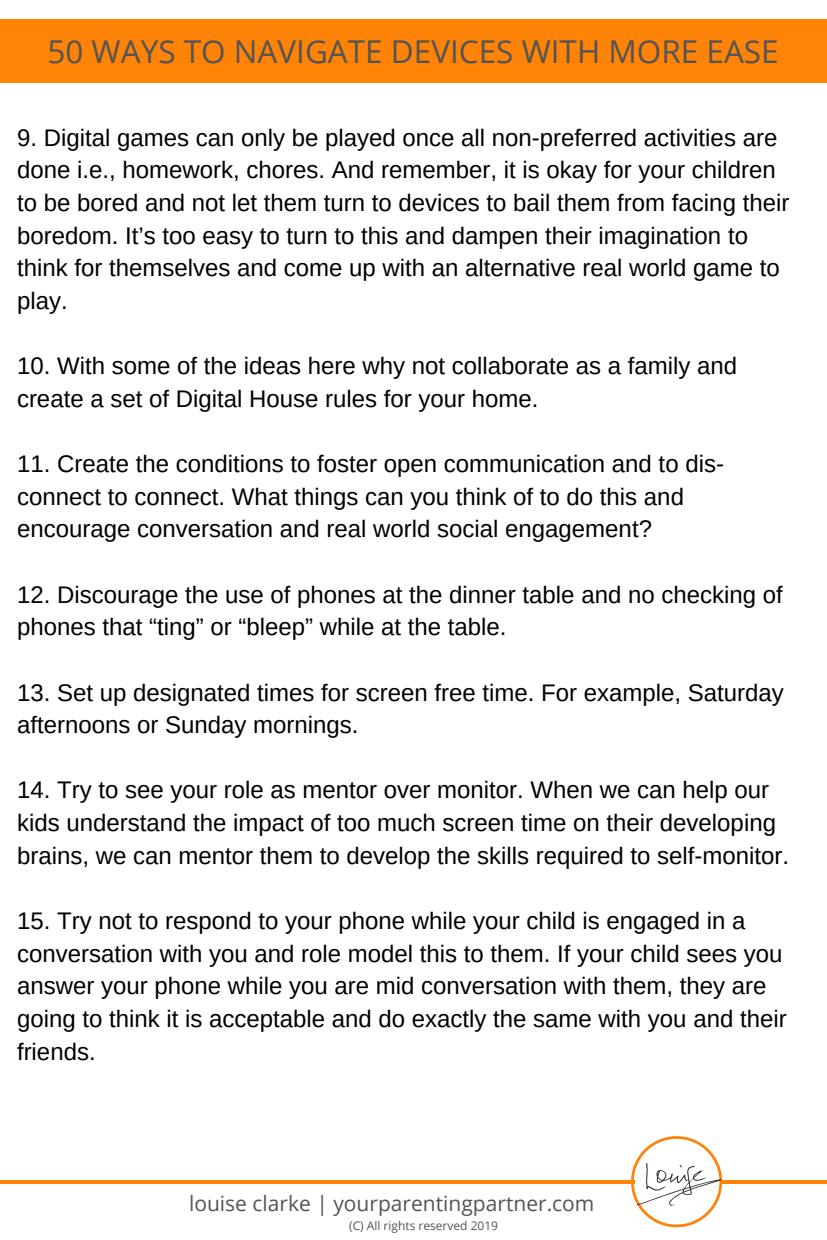
<style>
.page{position:relative;width:827px;height:1240px;background:#fff}
.page>*{position:absolute;margin:0;border:0;box-sizing:border-box;transform-origin:0 0}
.t1{font:31.5px "Open Sans";color:#545454}
.t2{font:24px/32.7px "Arimo";color:#000}
.t3{font:21px "Open Sans";color:#545454}
.t4{font:12px "Open Sans";color:#545454}
</style>
<div class="page">
<div style="left:0;top:19px;width:827px;height:63px;background:#ff8306"></div>
<hr style="left:0;top:1180px;width:634px;height:4px;background:#ff8306">
<hr style="left:723px;top:1180px;width:104px;height:4px;background:#ff8306">
<svg style="left:631px;top:1136px;width:86px;height:91px"></svg>
<img style="left:634px;top:1160px;width:89px;height:49px">
<h1 class="t1" style="left:48px;top:29px;width:733px">50 WAYS TO NAVIGATE DEVICES WITH MORE EASE</h1>
<p class="t2" style="left:17px;top:121px;width:774px">9. Digital games can only be played once all non-preferred activities are done i.e., homework, chores. And remember, it is okay for your children to be bored and not let them turn to devices to bail them from facing their boredom. It’s too easy to turn to this and dampen their imagination to think for themselves and come up with an alternative real world game to play.</p>
<p class="t2" style="left:17px;top:350px;width:722px">10. With some of the ideas here why not collaborate as a family and create a set of Digital House rules for your home.</p>
<p class="t2" style="left:17px;top:447px;width:708px">11. Create the conditions to foster open communication and to dis&shy;connect to connect. What things can you think of to do this and encourage conversation and real world social engagement?</p>
<p class="t2" style="left:17px;top:578px;width:767px">12. Discourage the use of phones at the dinner table and no checking of phones that “ting” or “bleep” while at the table.</p>
<p class="t2" style="left:17px;top:676px;width:768px">13. Set up designated times for screen free time. For example, Saturday afternoons or Sunday mornings.</p>
<p class="t2" style="left:17px;top:774px;width:774px">14. Try to see your role as mentor over monitor. When we can help our kids understand the impact of too much screen time on their developing brains, we can mentor them to develop the skills required to self-monitor.</p>
<p class="t2" style="left:17px;top:904px;width:771px">15. Try not to respond to your phone while your child is engaged in a conversation with you and role model this to them. If your child sees you answer your phone while you are mid conversation with them, they are going to think it is acceptable and do exactly the same with you and their friends.</p>
<p class="t3" style="left:189px;top:1188px;width:407px">louise clarke | yourparentingpartner.com</p>
<p class="t4" style="left:349px;top:1217px;width:151px">(C) All rights reserved 2019</p>
</div>
